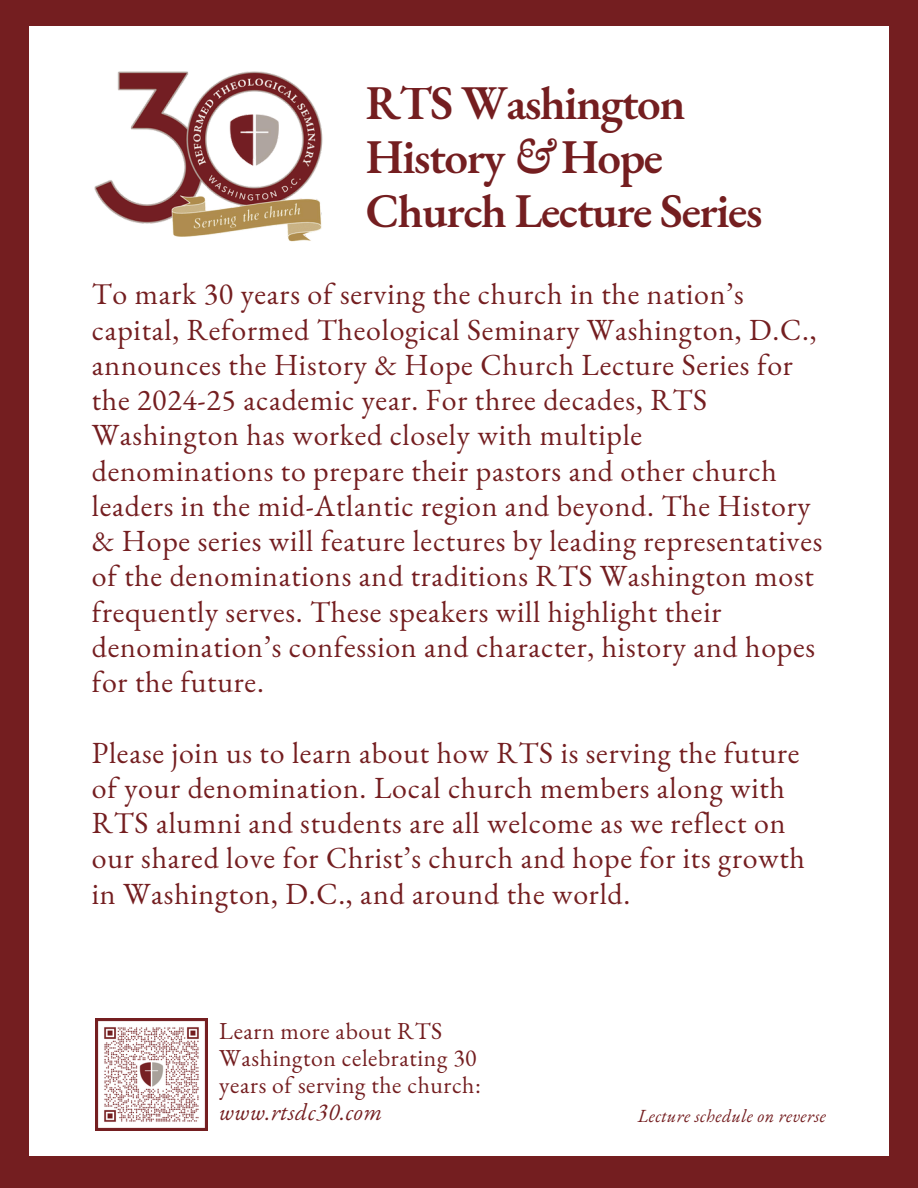
<style>
.page{position:relative;width:918px;height:1188px;background:#741e20}
.page>*{position:absolute;margin:0;border:0;box-sizing:border-box;transform-origin:0 0}
.t1{font:600 47.25px/54px "EB Garamond";letter-spacing:-.03em;color:#741e20}
.t2{font:29.85px/35.2px "EB Garamond";letter-spacing:.025em;color:#741e20}
.t3{font:23.7px/27px "EB Garamond";letter-spacing:.025em;color:#741e20}
.t4{font:italic 18px "EB Garamond";letter-spacing:.025em;color:#741e20}
.s1{font-style:italic}
</style>
<div class="page">
<div style="left:29px;top:27px;width:860px;height:1128px;background:#fff"></div>
<img style="left:95px;top:1018px;width:113px;height:113px">
<img style="left:92px;top:64px;width:237px;height:185px">
<h2 class="t1" style="left:366px;top:76px;width:398px">RTS Washington<br>History <span class="s1">&amp;</span> Hope<br>Church Lecture Series</h2>
<p class="t2" style="left:92px;top:276px;width:732px">To mark 30 years of serving the church in the nation’s capital, Reformed Theological Seminary Washington, D.C., announces the History &amp; Hope Church Lecture Series for the 2024-25 academic year. For three decades, RTS Washington has worked closely with multiple denominations to prepare their pastors and other church leaders in the mid-Atlantic region and beyond. The History &amp; Hope series will feature lectures by leading representatives of the denominations and traditions RTS Washington most frequently serves. These speakers will highlight their denomination’s confession and character, history and hopes for the future.</p>
<h1 class="t2" style="left:92px;top:734px;width:715px">Please join us to learn about how RTS is serving the future of your denomination. Local church members along with RTS alumni and students are all welcome as we reflect on our shared love for Christ’s church and hope for its growth in Washington, D.C., and around the world.</h1>
<h2 class="t3" style="left:219px;top:1017px;width:263px">Learn more about RTS<br>Washington celebrating 30 years of serving the church: <span class="s1">www.rtsdc30.com</span></h2>
<p class="t4" style="left:638px;top:1104px;width:190px">Lecture schedule on reverse</p>
</div>
